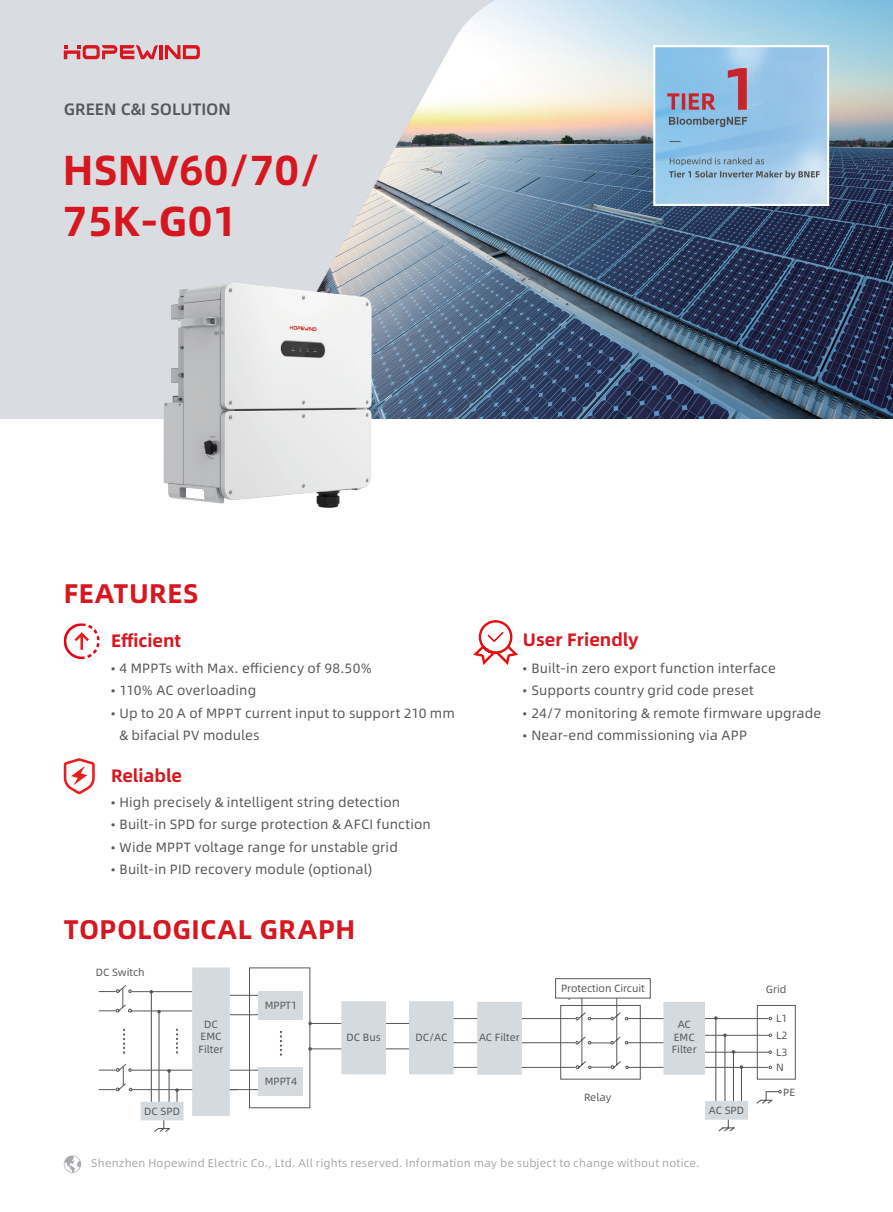
<style>
.page{position:relative;width:893px;height:1212px;background:#fff}
.page>*{position:absolute;margin:0;border:0;box-sizing:border-box;transform-origin:0 0}
.t1{font:700 42px "Alibaba Sans";color:#d7171f}
.t2{font:700 27px "Alibaba Sans";letter-spacing:.015em;color:#d7171f}
.t3{font:700 18px "Alibaba Sans";color:#d7171f}
.t4{font:500 16.5px "Alibaba Sans";color:#57585a}
.t5{font:13.5px/22.5px "Alibaba Sans";letter-spacing:.01em;color:#57585a}
.t6{font:11.25px "Alibaba Sans";letter-spacing:.02em;color:#a8a9ad}
.t7{font:10.5px/12.6px "Alibaba Sans";color:#57585a;text-align:center}
</style>
<div class="page">
<svg style="left:64px;top:1155px;width:17px;height:18px"></svg>
<hr style="left:131px;top:1089px;width:106px;height:1px;background:#57585a">
<div style="left:249px;top:967px;width:61px;height:141px;border:1px solid #57585a"></div>
<div style="left:555px;top:978px;width:96px;height:20px;border:1px solid #57585a"></div>
<hr style="left:310px;top:1023px;width:125px;height:1px;background:#57585a">
<hr style="left:310px;top:1048px;width:125px;height:1px;background:#57585a">
<div style="left:409px;top:1001px;width:45px;height:73px;background:#d4dade"></div>
<hr style="left:453px;top:1018px;width:122px;height:1px;background:#57585a">
<hr style="left:453px;top:1042px;width:122px;height:1px;background:#57585a">
<hr style="left:453px;top:1067px;width:122px;height:1px;background:#57585a">
<div style="left:477px;top:1002px;width:45px;height:73px;background:#d4dade"></div>
<hr style="left:628px;top:1018px;width:141px;height:1px;background:#57585a">
<hr style="left:628px;top:1042px;width:70px;height:1px;background:#57585a">
<hr style="left:628px;top:1067px;width:141px;height:1px;background:#57585a">
<div style="left:663px;top:1002px;width:42px;height:73px;background:#d4dade"></div>
<div style="left:560px;top:1005px;width:81px;height:74px;border:1px solid #57585a"></div>
<svg style="left:568px;top:997px;width:61px;height:72px"></svg>
<div style="left:757px;top:1005px;width:39px;height:74px;border:1px solid #57585a"></div>
<hr style="left:715px;top:1018px;width:1px;height:86px;background:#57585a">
<hr style="left:724px;top:1036px;width:1px;height:65px;background:#57585a">
<hr style="left:741px;top:1067px;width:1px;height:38px;background:#57585a">
<svg style="left:718px;top:1120px;width:17px;height:12px"></svg>
<svg style="left:756px;top:1090px;width:26px;height:14px"></svg>
<svg style="left:769px;top:1033px;width:3px;height:4px"></svg>
<hr style="left:229px;top:995px;width:35px;height:1px;background:#57585a">
<hr style="left:229px;top:1014px;width:35px;height:1px;background:#57585a">
<hr style="left:230px;top:1070px;width:34px;height:1px;background:#57585a">
<hr style="left:230px;top:1089px;width:34px;height:1px;background:#57585a">
<hr style="left:132px;top:1070px;width:61px;height:1px;background:#57585a">
<hr style="left:131px;top:991px;width:61px;height:1px;background:#57585a">
<hr style="left:131px;top:1010px;width:61px;height:1px;background:#57585a">
<svg style="left:99px;top:985px;width:33px;height:28px"></svg>
<div style="left:192px;top:967px;width:38px;height:149px;background:#d4dade"></div>
<svg style="left:123px;top:1029px;width:2px;height:25px"></svg>
<svg style="left:176px;top:1028px;width:2px;height:25px"></svg>
<hr style="left:151px;top:992px;width:1px;height:113px;background:#57585a">
<hr style="left:158px;top:1011px;width:2px;height:94px;background:#57585a">
<hr style="left:169px;top:1071px;width:1px;height:34px;background:#57585a">
<svg style="left:167px;top:1069px;width:4px;height:4px"></svg>
<svg style="left:175px;top:1088px;width:4px;height:14px"></svg>
<svg style="left:153px;top:1120px;width:18px;height:12px"></svg>
<div style="left:141px;top:1102px;width:42px;height:18px;background:#d4dade"></div>
<div style="left:341px;top:1001px;width:45px;height:73px;background:#d4dade"></div>
<div style="left:259px;top:991px;width:44px;height:29px;background:#d4dade"></div>
<div style="left:259px;top:1067px;width:44px;height:28px;background:#d4dade"></div>
<svg style="left:280px;top:1031px;width:2px;height:24px"></svg>
<svg style="left:768px;top:1050px;width:4px;height:4px"></svg>
<hr style="left:705px;top:1035px;width:64px;height:1px;background:#57585a">
<hr style="left:705px;top:1052px;width:64px;height:1px;background:#57585a">
<hr style="left:733px;top:1052px;width:1px;height:50px;background:#57585a">
<div style="left:705px;top:1101px;width:43px;height:19px;background:#d4dade"></div>
<svg style="left:64px;top:758px;width:31px;height:36px"></svg>
<svg style="left:473px;top:620px;width:45px;height:45px"></svg>
<svg style="left:64px;top:623px;width:36px;height:36px"></svg>
<svg style="left:99px;top:1064px;width:33px;height:28px"></svg>
<img style="left:0;top:0;width:893px;height:419px">
<img style="left:143px;top:269px;width:252px;height:239px">
<hr style="left:159px;top:45px;width:3px;height:14px;background:#d7171f">
<svg style="left:165px;top:45px;width:35px;height:14px"></svg>
<svg style="left:64px;top:45px;width:94px;height:14px"></svg>
<img style="left:656px;top:48px;width:170px;height:155px">
<div style="left:653px;top:45px;width:176px;height:161px;border:2px solid #fff"></div>
<p class="t4" style="left:64px;top:96px;width:169px">GREEN C&amp;I SOLUTION</p>
<p class="t1" style="left:63px;top:137px;width:259px">HSNV60/70/</p>
<p class="t1" style="left:63px;top:188px;width:176px">75K-G01</p>
<p class="t2" style="left:64px;top:572px;width:136px">FEATURES</p>
<p class="t3" style="left:111px;top:627px;width:72px">Efficient</p>
<p class="t3" style="left:523px;top:626px;width:117px">User Friendly</p>
<p class="t5" style="left:111px;top:656px;width:262px">• 4 MPPTs with Max. efficiency of 98.50%</p>
<p class="t5" style="left:111px;top:678px;width:147px">• 110% AC overloading</p>
<p class="t5" style="left:120px;top:701px;width:337px;text-indent:-9px">• Up to 20 A of MPPT current input to support 210 mm &amp; bifacial PV modules</p>
<p class="t3" style="left:111px;top:761px;width:73px">Reliable</p>
<p class="t5" style="left:111px;top:790px;width:291px">• High precisely &amp; intelligent string detection</p>
<p class="t5" style="left:111px;top:813px;width:321px">• Built-in SPD for surge protection &amp; AFCI function</p>
<p class="t5" style="left:111px;top:835px;width:288px">• Wide MPPT voltage range for unstable grid</p>
<p class="t5" style="left:111px;top:858px;width:263px">• Built-in PID recovery module (optional)</p>
<p class="t2" style="left:64px;top:908px;width:293px">TOPOLOGICAL GRAPH</p>
<p class="t7" style="left:96px;top:966px;width:50px">DC Switch</p>
<p class="t7" style="left:265px;top:999px;width:34px">MPPT1</p>
<p class="t5" style="left:523px;top:656px;width:254px">• Built-in zero export function interface</p>
<p class="t5" style="left:523px;top:678px;width:232px">• Supports country grid code preset</p>
<p class="t5" style="left:523px;top:701px;width:300px">• 24/7 monitoring &amp; remote firmware upgrade</p>
<p class="t5" style="left:523px;top:723px;width:226px">• Near-end commissioning via APP</p>
<p class="t7" style="left:561px;top:981px;width:85px">Protection Circuit</p>
<p class="t7" style="left:766px;top:982px;width:22px">Grid</p>
<p class="t7" style="left:204px;top:1017px;width:15px">DC</p>
<p class="t7" style="left:199px;top:1030px;width:26px;text-align:left">EMC<br>Filter</p>
<p class="t7" style="left:346px;top:1030px;width:36px">DC Bus</p>
<p class="t7" style="left:415px;top:1030px;width:33px">DC/AC</p>
<p class="t7" style="left:479px;top:1031px;width:42px">AC Filter</p>
<p class="t7" style="left:672px;top:1017px;width:26px">AC<br>EMC<br>Filter</p>
<p class="t7" style="left:776px;top:1011px;width:13px">L1</p>
<p class="t7" style="left:776px;top:1028px;width:13px">L2</p>
<p class="t7" style="left:776px;top:1045px;width:13px">L3</p>
<p class="t7" style="left:776px;top:1060px;width:9px">N</p>
<p class="t7" style="left:265px;top:1074px;width:34px">MPPT4</p>
<p class="t7" style="left:584px;top:1090px;width:29px">Relay</p>
<p class="t7" style="left:783px;top:1085px;width:14px">PE</p>
<p class="t7" style="left:144px;top:1104px;width:37px">DC SPD</p>
<p class="t7" style="left:709px;top:1103px;width:37px">AC SPD</p>
<p class="t6" style="left:91px;top:1154px;width:610px">Shenzhen Hopewind Electric Co., Ltd. All rights reserved. Information may be subject to change without notice.</p>
</div>
